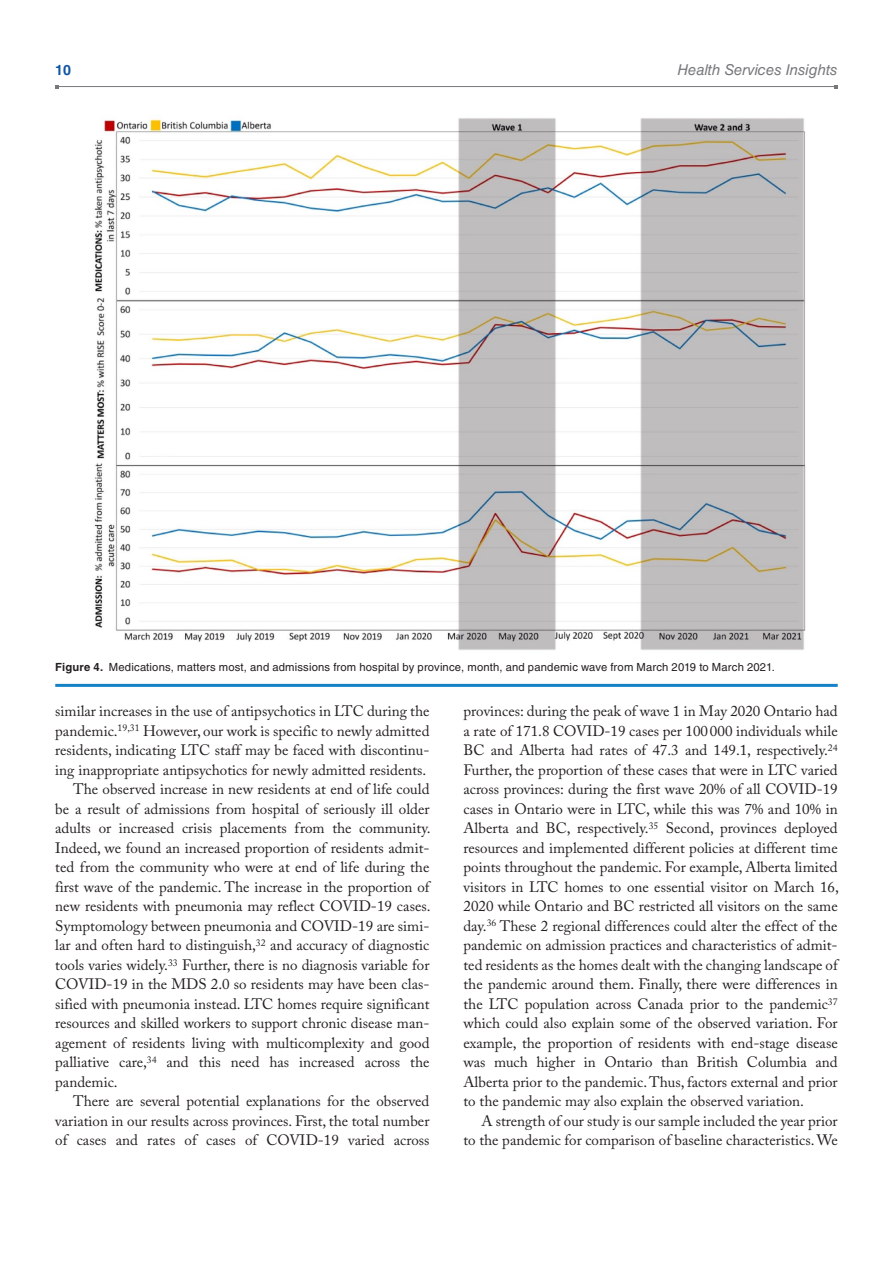
<style>
.page{position:relative;width:893px;height:1263px;background:#fff}
.page>*{position:absolute;margin:0;border:0;box-sizing:border-box;transform-origin:0 0}
.t1{font:15px/19.5px "Adobe Caslon Pro";color:#231f20;text-align:justify}
.t2{font:italic 15px "Helvetica LT Std";letter-spacing:-.005em;color:#76787b}
.t3{font:700 14.25px "Helvetica LT Std";color:#1055a4}
.t4{font:11.25px "Helvetica LT Std";letter-spacing:.015em;color:#231f20}
.s1{font-weight:700}
</style>
<div class="page">
<hr style="left:57px;top:86px;width:779px;height:1px;background:#76787b">
<hr style="left:55px;top:684px;width:783px;height:3px;background:#1582c5">
<img style="left:94px;top:118px;width:712px;height:532px">
<p class="t3" style="left:55px;top:61px;width:17px">10</p>
<p class="t2" style="left:677px;top:61px;width:162px">Health Services Insights</p>
<p class="t4" style="left:55px;top:661px;width:721px"><span class="s1">Figure 4.</span> Medications, matters most, and admissions from hospital by province, month, and pandemic wave from March 2019 to March 2021.</p>
<p class="t1" style="left:55px;top:701px;width:376px">similar increases in the use of antipsychotics in LTC during the</p>
<p class="t1" style="left:55px;top:721px;width:376px">pandemic.<sup>19,31</sup> However, our work is specific to newly admitted</p>
<p class="t1" style="left:55px;top:740px;width:376px">residents, indicating LTC staff may be faced with discontinu-</p>
<p class="t1" style="left:55px;top:760px;width:373px">ing inappropriate antipsychotics for newly admitted residents.</p>
<p class="t1" style="left:73px;top:779px;width:358px">The observed increase in new residents at end of life could</p>
<p class="t1" style="left:55px;top:799px;width:376px">be a result of admissions from hospital of seriously ill older</p>
<p class="t1" style="left:55px;top:818px;width:377px">adults or increased crisis placements from the community.</p>
<p class="t1" style="left:55px;top:838px;width:376px">Indeed, we found an increased proportion of residents admit-</p>
<p class="t1" style="left:55px;top:857px;width:376px">ted from the community who were at end of life during the</p>
<p class="t1" style="left:55px;top:877px;width:376px">first wave of the pandemic. The increase in the proportion of</p>
<p class="t1" style="left:55px;top:896px;width:377px">new residents with pneumonia may reflect COVID-19 cases.</p>
<p class="t1" style="left:55px;top:916px;width:376px">Symptomology between pneumonia and COVID-19 are simi-</p>
<p class="t1" style="left:55px;top:935px;width:376px">lar and often hard to distinguish,<sup>32</sup> and accuracy of diagnostic</p>
<p class="t1" style="left:55px;top:955px;width:376px">tools varies widely.<sup>33</sup> Further, there is no diagnosis variable for</p>
<p class="t1" style="left:55px;top:974px;width:376px">COVID-19 in the MDS 2.0 so residents may have been clas-</p>
<p class="t1" style="left:55px;top:994px;width:376px">sified with pneumonia instead. LTC homes require significant</p>
<p class="t1" style="left:55px;top:1013px;width:376px">resources and skilled workers to support chronic disease man-</p>
<p class="t1" style="left:55px;top:1033px;width:376px">agement of residents living with multicomplexity and good</p>
<p class="t1" style="left:55px;top:1052px;width:376px">palliative care,<sup>34</sup> and this need has increased across the</p>
<p class="t1" style="left:55px;top:1072px;width:64px">pandemic.</p>
<p class="t1" style="left:73px;top:1091px;width:358px">There are several potential explanations for the observed</p>
<p class="t1" style="left:55px;top:1111px;width:376px">variation in our results across provinces. First, the total number</p>
<p class="t1" style="left:55px;top:1130px;width:376px">of cases and rates of cases of COVID-19 varied across</p>
<p class="t1" style="left:463px;top:701px;width:377px">provinces: during the peak of wave 1 in May 2020 Ontario had a rate of 171.8 COVID-19 cases per 100000 individuals while BC and Alberta had rates of 47.3 and 149.1, respectively.<sup>24<br></sup>Further, the proportion of these cases that were in LTC varied across provinces: during the first wave 20% of all COVID-19 cases in Ontario were in LTC, while this was 7% and 10% in Alberta and BC, respectively.<sup>35</sup> Second, provinces deployed resources and implemented different policies at different time points throughout the pandemic. For example, Alberta limited visitors in LTC homes to one essential visitor on March 16, 2020 while Ontario and BC restricted all visitors on the same day.<sup>36</sup> These 2 regional differences could alter the effect of the pandemic on admission practices and characteristics of admit&shy;ted residents as the homes dealt with the changing landscape of the pandemic around them. Finally, there were differences in the LTC population across Canada prior to the pandemic<sup>37 </sup>which could also explain some of the observed variation. For example, the proportion of residents with end-stage disease was much higher in Ontario than British Columbia and Alberta prior to the pandemic. Thus, factors external and prior to the pandemic may also explain the observed variation.</p>
<p class="t1" style="left:463px;top:1111px;width:376px;text-align:right">A strength of our study is our sample included the year prior<br>to the pandemic for comparison of baseline characteristics. We</p>
</div>
